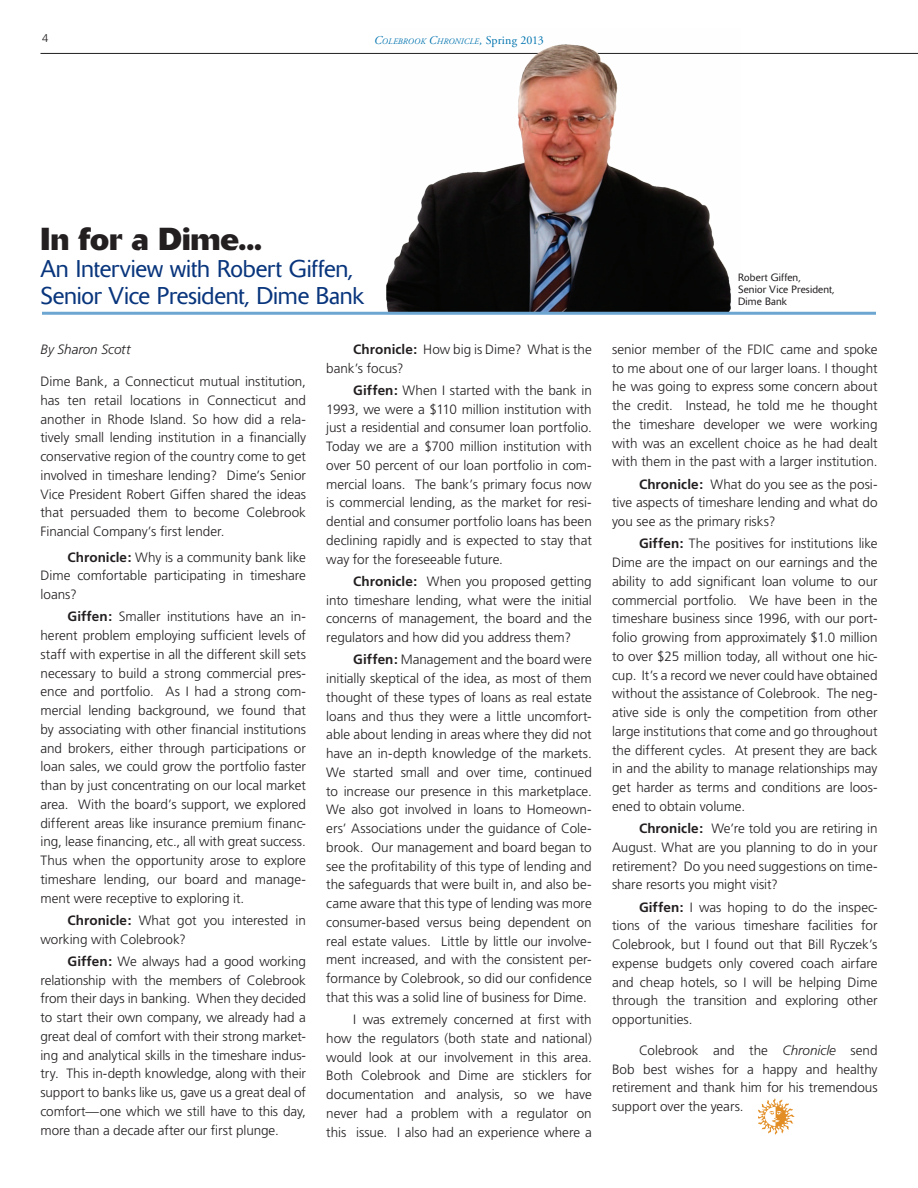
<style>
.page{position:relative;width:918px;height:1188px;background:#fff}
.page>*{position:absolute;margin:0;border:0;box-sizing:border-box;transform-origin:0 0}
.Head{font:700 31.5px "Delta";letter-spacing:-.005em;color:#231f20}
.Head-2{font:300 24px/27px "Delta";letter-spacing:-.01em;color:#08357c}
.text__Para_Indent{font:300 13.5px/18.8px "Frutiger";letter-spacing:-.005em;color:#231f20;text-align:justify}
.text__Para_first{font:300 13.5px/18.8px "Frutiger";color:#231f20;text-align:justify}
.No_Spacing{font:italic 300 13.5px "Frutiger";letter-spacing:-.005em;color:#231f20}
.No_Spacing-2{font:300 11.25px "Frutiger";color:#231f20}
.t1{font:300 10.5px/12px "Delta";letter-spacing:.02em;color:#231f20}
.t2{font:italic 8.4px "Adobe Garamond Pro";letter-spacing:.02em;color:#0073ae}
.s1{font-size:12px}
.s2{font-style:normal;font-size:12px}
.s3{font-weight:700}
.s4{font-style:italic}
</style>
<div class="page">
<hr style="left:40px;top:53px;width:878px;height:1px;background:#231f20">
<img style="left:758px;top:1099px;width:37px;height:36px">
<img style="left:380px;top:44px;width:360px;height:268px">
<hr style="left:42px;top:312px;width:834px;height:3px;background:#6da7d1">
<p class="No_Spacing-2" style="left:42px;top:32px;width:8px">4</p>
<p class="t2" style="left:374px;top:36px;width:171px"><span class="s1">C</span>OLEBROOK <span class="s1">C</span>HRONICLE<span class="s1">,</span> <span class="s2">Spring 2013</span></p>
<p class="Head" style="left:40px;top:220px;width:223px">In for a Dime...</p>
<p class="Head-2" style="left:40px;top:256px;width:325px">An Interview with Robert Giffen,<br>Senior Vice President, Dime Bank</p>
<p class="No_Spacing" style="left:40px;top:341px;width:92px">By Sharon Scott</p>
<p class="text__Para_first" style="left:40px;top:372px;width:267px">Dime Bank, a Connecticut mutual institution, has ten retail locations in Connecticut and another in Rhode Island. So how did a rela&shy;tively small lending institution in a financially conservative region of the country come to get involved in timeshare lending? Dime’s Senior Vice President Robert Giffen shared the ideas that persuaded them to become Colebrook Financial Company’s first lender.</p>
<p class="text__Para_Indent" style="left:40px;top:548px;width:267px;text-indent:27px"><span class="s3">Chronicle:</span> Why is a community bank like Dime comfortable participating in timeshare loans?</p>
<p class="text__Para_Indent" style="left:40px;top:607px;width:267px;text-indent:27px"><span class="s3">Giffen:</span> Smaller institutions have an in&shy;herent problem employing sufficient levels of staff with expertise in all the different skill sets necessary to build a strong commercial pres&shy;ence and portfolio. As I had a strong com&shy;mercial lending background, we found that by associating with other financial institutions and brokers, either through participations or loan sales, we could grow the portfolio faster than by just concentrating on our local market area. With the board’s support, we explored different areas like insurance premium financ&shy;ing, lease financing, etc., all with great success.<br>Thus when the opportunity arose to explore timeshare lending, our board and manage&shy;ment were receptive to exploring it.</p>
<p class="text__Para_Indent" style="left:40px;top:911px;width:267px;text-indent:27px"><span class="s3">Chronicle:</span> What got you interested in working with Colebrook?</p>
<p class="text__Para_Indent" style="left:40px;top:952px;width:267px;text-indent:27px"><span class="s3">Giffen:</span> We always had a good working relationship with the members of Colebrook from their days in banking. When they decided to start their own company, we already had a great deal of comfort with their strong market&shy;ing and analytical skills in the timeshare indus&shy;try. This in-depth knowledge, along with their support to banks like us, gave us a great deal of comfort—one which we still have to this day, more than a decade after our first plunge.</p>
<p class="text__Para_Indent" style="left:326px;top:340px;width:267px;text-indent:27px"><span class="s3">Chronicle:</span> How big is Dime? What is the bank’s focus?</p>
<p class="text__Para_Indent" style="left:326px;top:381px;width:267px;text-indent:27px"><span class="s3">Giffen:</span> When I started with the bank in 1993, we were a $110 million institution with just a residential and consumer loan portfolio.<br>Today we are a $700 million institution with over 50 percent of our loan portfolio in com&shy;mercial loans. The bank’s primary focus now is commercial lending, as the market for resi&shy;dential and consumer portfolio loans has been declining rapidly and is expected to stay that way for the foreseeable future.</p>
<p class="text__Para_Indent" style="left:326px;top:572px;width:267px;text-indent:27px"><span class="s3">Chronicle:</span> When you proposed getting into timeshare lending, what were the initial concerns of management, the board and the regulators and how did you address them?</p>
<p class="text__Para_Indent" style="left:326px;top:650px;width:267px;text-indent:27px"><span class="s3">Giffen:</span> Management and the board were initially skeptical of the idea, as most of them thought of these types of loans as real estate loans and thus they were a little uncomfort&shy;able about lending in areas where they did not have an in-depth knowledge of the markets.<br>We started small and over time, continued to increase our presence in this marketplace.<br>We also got involved in loans to Homeown&shy;ers’ Associations under the guidance of Cole&shy;brook. Our management and board began to see the profitability of this type of lending and the safeguards that were built in, and also be&shy;came aware that this type of lending was more consumer-based versus being dependent on real estate values. Little by little our involve&shy;ment increased, and with the consistent per&shy;formance by Colebrook, so did our confidence that this was a solid line of business for Dime.</p>
<p class="text__Para_Indent" style="left:326px;top:1010px;width:267px;text-indent:27px">I was extremely concerned at first with how the regulators (both state and national) would look at our involvement in this area.<br>Both Colebrook and Dime are sticklers for documentation and analysis, so we have never had a problem with a regulator on this issue. I also had an experience where a</p>
<p class="t1" style="left:738px;top:271px;width:98px">Robert Giffen,<br>Senior Vice President,<br>Dime Bank</p>
<p class="text__Para_Indent" style="left:612px;top:340px;width:267px">senior member of the FDIC came and spoke to me about one of our larger loans. I thought he was going to express some concern about the credit. Instead, he told me he thought the timeshare developer we were working with was an excellent choice as he had dealt with them in the past with a larger institution.</p>
<p class="text__Para_Indent" style="left:612px;top:475px;width:267px;text-indent:27px"><span class="s3">Chronicle:</span> What do you see as the posi&shy;tive aspects of timeshare lending and what do you see as the primary risks?</p>
<p class="text__Para_Indent" style="left:612px;top:534px;width:267px;text-indent:27px"><span class="s3">Giffen:</span> The positives for institutions like Dime are the impact on our earnings and the ability to add significant loan volume to our commercial portfolio. We have been in the timeshare business since 1996, with our port&shy;folio growing from approximately $1.0 million to over $25 million today, all without one hic&shy;cup. It’s a record we never could have obtained without the assistance of Colebrook. The neg&shy;ative side is only the competition from other large institutions that come and go throughout the different cycles. At present they are back in and the ability to manage relationships may get harder as terms and conditions are loos&shy;ened to obtain volume.</p>
<p class="text__Para_Indent" style="left:612px;top:819px;width:267px;text-indent:27px"><span class="s3">Chronicle:</span> We’re told you are retiring in August. What are you planning to do in your retirement? Do you need suggestions on time&shy;share resorts you might visit?</p>
<p class="text__Para_Indent" style="left:612px;top:898px;width:267px;text-indent:27px"><span class="s3">Giffen:</span> I was hoping to do the inspec&shy;tions of the various timeshare facilities for Colebrook, but I found out that Bill Ryczek’s expense budgets only covered coach airfare and cheap hotels, so I will be helping Dime through the transition and exploring other opportunities.</p>
<p class="text__Para_Indent" style="left:612px;top:1041px;width:267px;text-indent:27px">Colebrook and the <span class="s4">Chronicle</span> send Bob best wishes for a happy and healthy retirement and thank him for his tremendous support over the years.</p>
</div>
